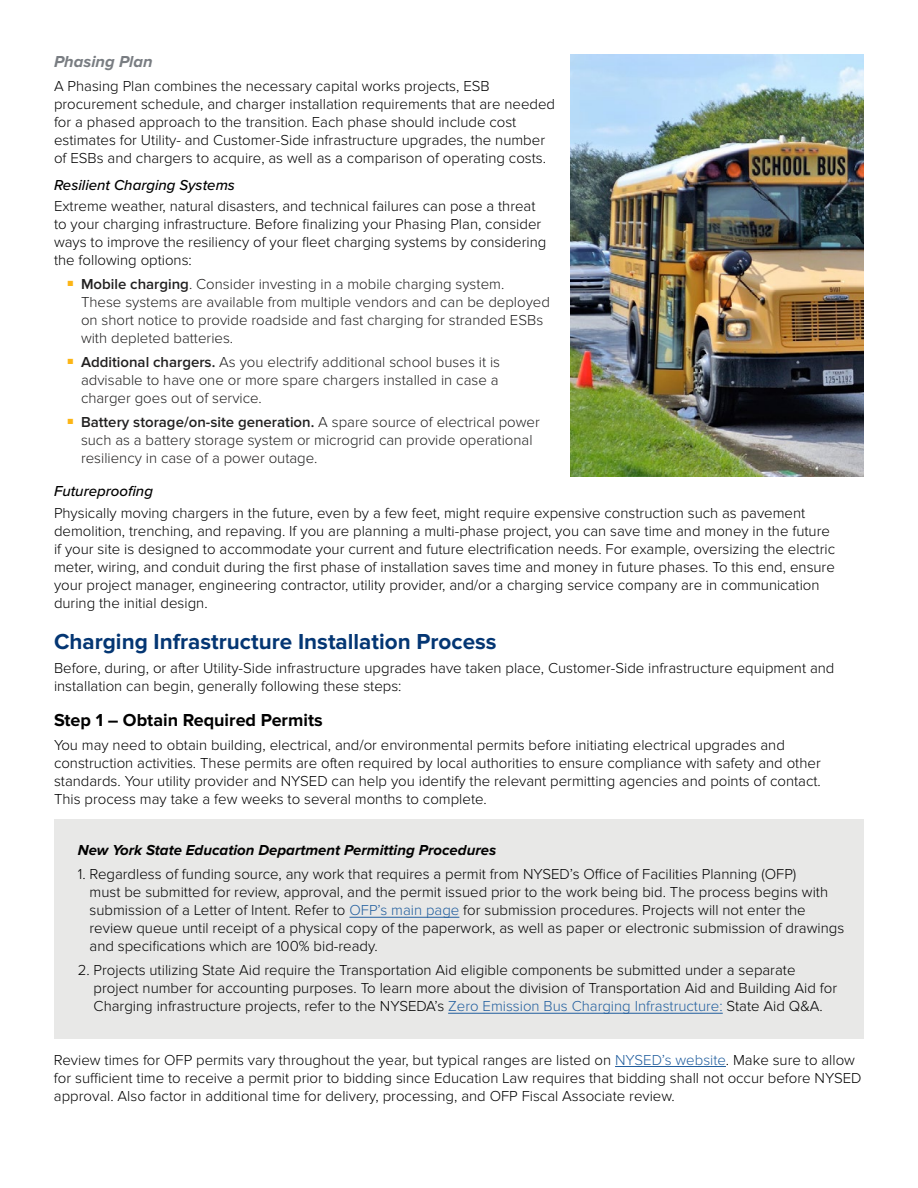
<style>
.page{position:relative;width:918px;height:1188px;background:#fff}
.page>*{position:absolute;margin:0;border:0;box-sizing:border-box;transform-origin:0 0}
.Sub_1_-_Match_Header_Bar_Color{font:700 22.5px "Proxima Nova";color:#043673}
.Sub_2{font:700 18px "Proxima Nova";color:#000}
.Sub_3{font:italic 700 16.5px "Proxima Nova";color:#797d82}
.Body{font:300 15px/18px "Proxima Nova";color:#000}
.t1{font:300 15px/18px "Proxima Nova";color:#222121}
.t2{font:italic 700 15px "Proxima Nova";color:#000}
.Sub_4{font:italic 500 15px "Proxima Nova";color:#000}
.s1{font-weight:600}
.s2{color:#215e9e}
</style>
<div class="page">
<hr style="left:615px;top:1066px;width:111px;height:1px;background:#215e9e">
<div style="left:54px;top:819px;width:810px;height:220px;background:#e8e8e7"></div>
<hr style="left:349px;top:917px;width:110px;height:1px;background:#215e9e">
<hr style="left:448px;top:1013px;width:275px;height:1px;background:#215e9e">
<img style="left:570px;top:54px;width:294px;height:423px">
<p class="Sub_3" style="left:54px;top:52px;width:100px">Phasing Plan</p>
<p class="Body" style="left:54px;top:77px;width:503px">A Phasing Plan combines the necessary capital works projects, ESB procurement schedule, and charger installation requirements that are needed for a phased approach to the transition. Each phase should include cost estimates for Utility- and Customer-Side infrastructure upgrades, the number of ESBs and chargers to acquire, as well as a comparison of operating costs.</p>
<p class="Sub_4" style="left:54px;top:174px;width:182px">Resilient Charging Systems</p>
<p class="Body" style="left:54px;top:198px;width:494px">Extreme weather, natural disasters, and technical failures can pose a threat to your charging infrastructure. Before finalizing your Phasing Plan, consider ways to improve the resiliency of your fleet charging systems by considering the following options:</p>
<p class="t1" style="left:81px;top:276px;width:471px;text-indent:-14px"><sup>■</sup> <span class="s1">Mobile charging</span>. Consider investing in a mobile charging system.<br>These systems are available from multiple vendors and can be deployed on short notice to provide roadside and fast charging for stranded ESBs with depleted batteries.</p>
<p class="t1" style="left:81px;top:354px;width:421px;text-align:justify;text-indent:-14px"><sup>■</sup> <span class="s1">Additional chargers.</span> As you electrify additional school buses it is advisable to have one or more spare chargers installed in case a charger goes out of service.</p>
<p class="t1" style="left:81px;top:414px;width:460px;text-indent:-14px"><sup>■</sup> <span class="s1">Battery storage/on-site generation.</span> A spare source of electrical power such as a battery storage system or microgrid can provide operational resiliency in case of a power outage.</p>
<p class="Sub_4" style="left:54px;top:480px;width:100px">Futureproofing</p>
<p class="Body" style="left:54px;top:504px;width:783px">Physically moving chargers in the future, even by a few feet, might require expensive construction such as pavement demolition, trenching, and repaving. If you are planning a multi-phase project, you can save time and money in the future if your site is designed to accommodate your current and future electrification needs. For example, oversizing the electric meter, wiring, and conduit during the first phase of installation saves time and money in future phases. To this end, ensure your project manager, engineering contractor, utility provider, and/or a charging service company are in communication during the initial design.</p>
<p class="Sub_1_-_Match_Header_Bar_Color" style="left:54px;top:628px;width:444px">Charging Infrastructure Installation Process</p>
<p class="Body" style="left:54px;top:659px;width:782px">Before, during, or after Utility-Side infrastructure upgrades have taken place, Customer-Side infrastructure equipment and installation can begin, generally following these steps:</p>
<p class="Sub_2" style="left:54px;top:709px;width:270px">Step 1 – Obtain Required Permits</p>
<p class="Body" style="left:54px;top:736px;width:768px">You may need to obtain building, electrical, and/or environmental permits before initiating electrical upgrades and construction activities. These permits are often required by local authorities to ensure compliance with safety and other standards. Your utility provider and NYSED can help you identify the relevant permitting agencies and points of contact.<br>This process may take a few weeks to several months to complete.</p>
<p class="t2" style="left:78px;top:842px;width:420px">New York State Education Department Permitting Procedures</p>
<p class="Body" style="left:90px;top:865px;width:740px;text-indent:-12px">1. Regardless of funding source, any work that requires a permit from NYSED’s Office of Facilities Planning (OFP) must be submitted for review, approval, and the permit issued prior to the work being bid. The process begins with submission of a Letter of Intent. Refer to <span class="s2">OFP’s main page</span> for submission procedures. Projects will not enter the</p>
<p class="Body" style="left:90px;top:919px;width:756px">review queue until receipt of a physical copy of the paperwork, as well as paper or electronic submission of drawings and specifications which are 100% bid-ready.</p>
<p class="Body" style="left:94px;top:961px;width:745px;text-indent:-16px">2. Projects utilizing State Aid require the Transportation Aid eligible components be submitted under a separate project number for accounting purposes. To learn more about the division of Transportation Aid and Building Aid for<br>Charging infrastructure projects, refer to the NYSEDA’s <span class="s2">Zero Emission Bus Charging Infrastructure:</span> State Aid Q&amp;A.</p>
<p class="Body" style="left:54px;top:1051px;width:803px">Review times for OFP permits vary throughout the year, but typical ranges are listed on <span class="s2">NYSED’s website</span>. Make sure to allow</p>
<p class="Body" style="left:54px;top:1069px;width:809px">for sufficient time to receive a permit prior to bidding since Education Law requires that bidding shall not occur before NYSED approval. Also factor in additional time for delivery, processing, and OFP Fiscal Associate review.</p>
</div>
